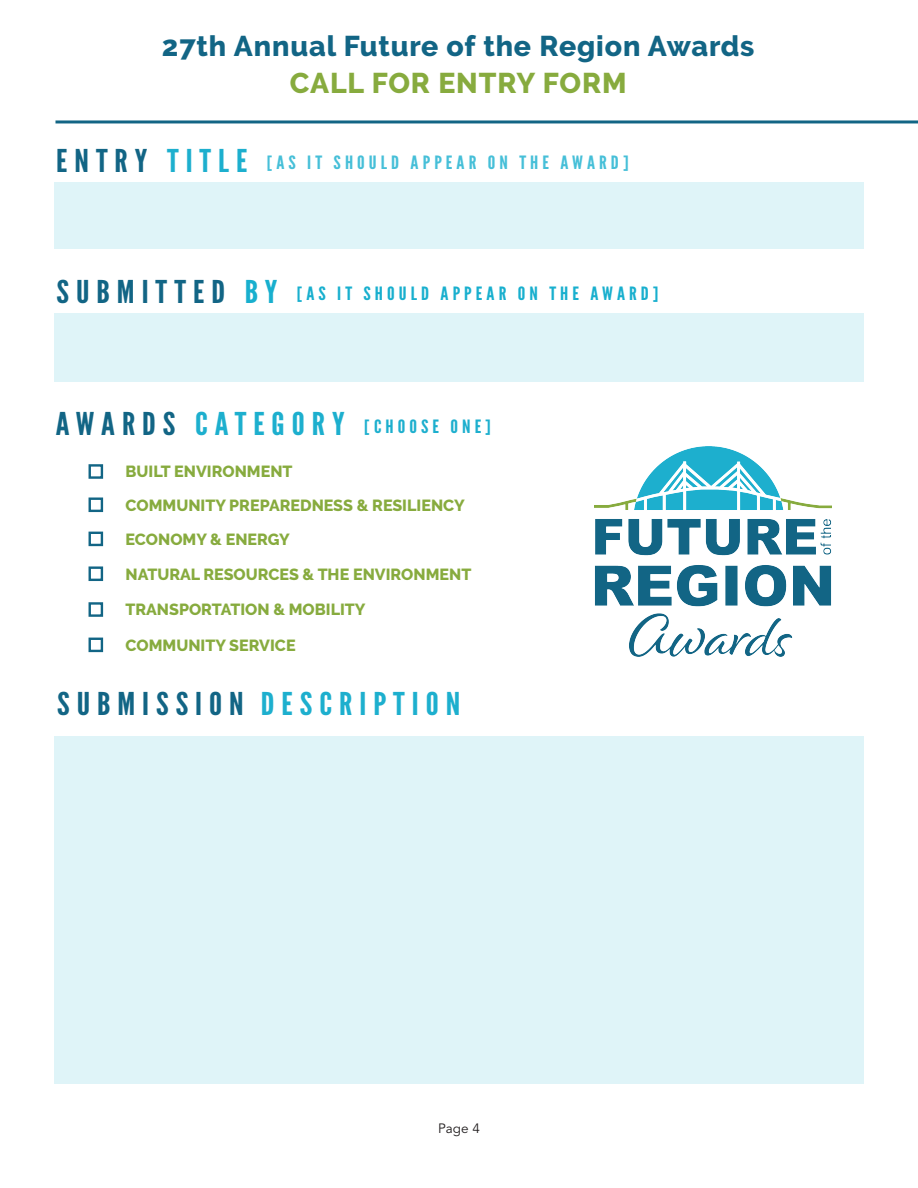
<style>
.page{position:relative;width:918px;height:1188px;background:#fff}
.page>*{position:absolute;margin:0;border:0;box-sizing:border-box;transform-origin:0 0}
.Subhead{font:31.35px "League Gothic";letter-spacing:.19em;color:#1dafce;scale:1.17 1}
.t1{font:800 28.5px/37.5px "Raleway";letter-spacing:.03em;color:#126585;text-align:center}
.Subhead-2{font:18.3px "League Gothic";letter-spacing:.19em;color:#18afce;scale:1.17 1}
.Subhead-3{font:18.3px "League Gothic";letter-spacing:.19em;color:#46bfd8;scale:1.17 1}
.Subhead-4{font:18.3px "League Gothic";letter-spacing:.19em;color:#1dafce;scale:1.17 1}
.t2{font:800 16.05px "Raleway";color:#87ab3e}
.t3{font:13.5px "Avenir LT Std";color:#231f20}
.s1{color:#87ab3e}
.s2{font-size:31.35px;color:#126585}
.s3{font-size:31.35px;color:#1dafce}
.s4{font-size:31.35px}
.s5{color:#126585}
</style>
<div class="page">
<div style="left:89px;top:464px;width:14px;height:15px;border:2px solid #126585"></div>
<div style="left:89px;top:566px;width:14px;height:15px;border:2px solid #126585"></div>
<div style="left:89px;top:498px;width:14px;height:14px;border:2px solid #126585"></div>
<div style="left:89px;top:602px;width:14px;height:15px;border:2px solid #126585"></div>
<div style="left:89px;top:532px;width:14px;height:14px;border:2px solid #126585"></div>
<div style="left:89px;top:638px;width:14px;height:14px;border:2px solid #126585"></div>
<hr style="left:56px;top:120px;width:862px;height:3px;background:#126585">
<div style="left:54px;top:313px;width:810px;height:69px;background:#dff4f8"></div>
<div style="left:54px;top:182px;width:810px;height:67px;background:#dff4f8"></div>
<div style="left:54px;top:736px;width:810px;height:348px;background:#dff4f8"></div>
<img style="left:594px;top:447px;width:238px;height:209px">
<p class="t1" style="left:162px;top:27px;width:594px">27th Annual Future of the Region Awards<br><span class="s1">CALL FOR ENTRY FORM</span></p>
<p class="Subhead-3" style="left:56px;top:151px;width:491px"><span class="s2">ENTRY</span> <span class="s3">TITLE</span> [AS IT SHOULD APPEAR ON THE AWARD]</p>
<p class="Subhead-2" style="left:57px;top:283px;width:516px"><span class="s2">SUBMITTED</span> <span class="s4">BY</span> [AS IT SHOULD APPEAR ON THE AWARD]</p>
<p class="Subhead-4" style="left:56px;top:416px;width:373px"><span class="s2">AWARDS</span> <span class="s4">CATEGORY</span> [CHOOSE ONE]</p>
<p class="t2" style="left:126px;top:463px;width:168px">BUILT ENVIRONMENT</p>
<p class="t2" style="left:126px;top:496px;width:341px">COMMUNITY PREPAREDNESS &amp; RESILIENCY</p>
<p class="t2" style="left:126px;top:530px;width:166px">ECONOMY &amp; ENERGY</p>
<p class="t2" style="left:126px;top:565px;width:347px">NATURAL RESOURCES &amp; THE ENVIRONMENT</p>
<p class="t2" style="left:126px;top:601px;width:241px">TRANSPORTATION &amp; MOBILITY</p>
<p class="t2" style="left:126px;top:636px;width:172px">COMMUNITY SERVICE</p>
<p class="Subhead" style="left:57px;top:685px;width:346px"><span class="s5">SUBMISSION</span> DESCRIPTION</p>
<p class="t3" style="left:438px;top:1120px;width:43px">Page 4</p>
</div>
